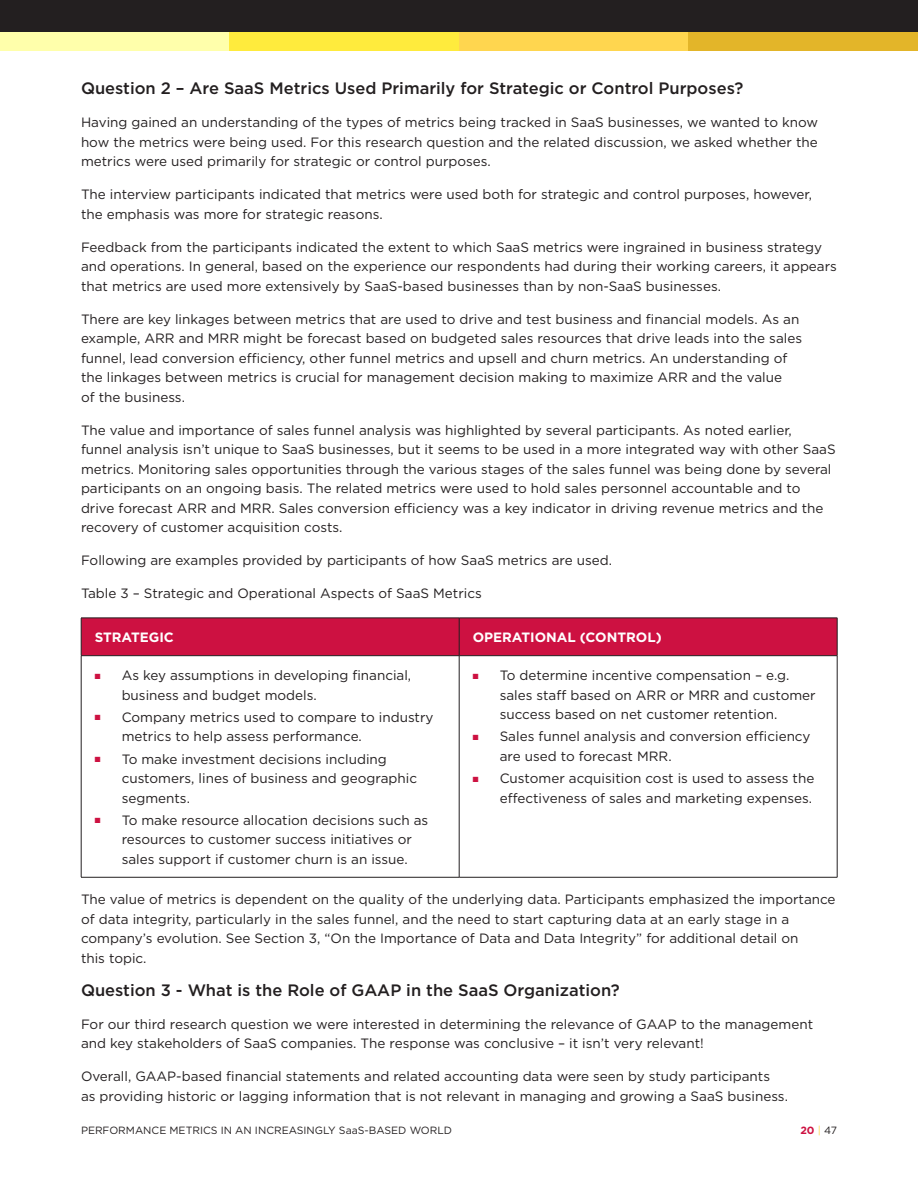
<style>
.page{position:relative;width:918px;height:1188px;background:#fff}
.page>*{position:absolute;margin:0;border:0;box-sizing:border-box;transform-origin:0 0}
.t1{font:500 16.5px "Gotham";color:#231f20}
.Body{font:13.5px/19.5px "Gotham";color:#231f20}
.Table_Header{font:700 13.5px "Gotham";color:#fff}
.t2{font:10.5px "Gotham";color:#231f20}
.t3{font:700 10.5px "Gotham";color:#cd1141}
.s1{color:#cd1141}
.s2{font-weight:400;color:#fed64d}
.s3{font-weight:400;color:#231f20}
</style>
<div class="page">
<div style="left:0;top:0;width:918px;height:32px;background:#231f20"></div>
<div style="left:0;top:32px;width:230px;height:19px;background:#ffffab"></div>
<div style="left:230px;top:32px;width:229px;height:19px;background:#ffeb3d"></div>
<div style="left:459px;top:32px;width:229px;height:19px;background:#ffd64f"></div>
<div style="left:688px;top:32px;width:230px;height:19px;background:#e3b529"></div>
<div style="left:82px;top:619px;width:755px;height:36px;background:#cd1141"></div>
<hr style="left:81px;top:656px;width:1px;height:221px;background:#231f20">
<hr style="left:459px;top:656px;width:1px;height:221px;background:#231f20">
<hr style="left:837px;top:656px;width:1px;height:221px;background:#231f20">
<hr style="left:81px;top:877px;width:378px;height:1px;background:#231f20">
<hr style="left:459px;top:877px;width:378px;height:1px;background:#231f20">
<hr style="left:81px;top:618px;width:378px;height:1px;background:#231f20">
<hr style="left:81px;top:618px;width:1px;height:37px;background:#231f20">
<hr style="left:459px;top:618px;width:378px;height:1px;background:#231f20">
<hr style="left:459px;top:618px;width:1px;height:37px;background:#231f20">
<hr style="left:837px;top:618px;width:1px;height:37px;background:#231f20">
<hr style="left:81px;top:655px;width:378px;height:1px;background:#231f20">
<hr style="left:459px;top:655px;width:378px;height:1px;background:#231f20">
<h3 class="t1" style="left:81px;top:78px;width:664px">Question 2 – Are SaaS Metrics Used Primarily for Strategic or Control Purposes?</h3>
<p class="Body" style="left:81px;top:112px;width:739px;text-align:justify">Having gained an understanding of the types of metrics being tracked in SaaS businesses, we wanted to know how the metrics were being used. For this research question and the related discussion, we asked whether the metrics were used primarily for strategic or control purposes.</p>
<p class="Body" style="left:81px;top:184px;width:733px">The interview participants indicated that metrics were used both for strategic and control purposes, however, the emphasis was more for strategic reasons.</p>
<p class="Body" style="left:81px;top:237px;width:757px">Feedback from the participants indicated the extent to which SaaS metrics were ingrained in business strategy and operations. In general, based on the experience our respondents had during their working careers, it appears that metrics are used more extensively by SaaS-based businesses than by non-SaaS businesses.</p>
<p class="Body" style="left:81px;top:309px;width:723px">There are key linkages between metrics that are used to drive and test business and financial models. As an example, ARR and MRR might be forecast based on budgeted sales resources that drive leads into the sales funnel, lead conversion efficiency, other funnel metrics and upsell and churn metrics. An understanding of the linkages between metrics is crucial for management decision making to maximize ARR and the value<br>of the business.</p>
<p class="Body" style="left:81px;top:420px;width:756px">The value and importance of sales funnel analysis was highlighted by several participants. As noted earlier, funnel analysis isn’t unique to SaaS businesses, but it seems to be used in a more integrated way with other SaaS metrics. Monitoring sales opportunities through the various stages of the sales funnel was being done by several participants on an ongoing basis. The related metrics were used to hold sales personnel accountable and to drive forecast ARR and MRR. Sales conversion efficiency was a key indicator in driving revenue metrics and the recovery of customer acquisition costs.</p>
<p class="Body" style="left:81px;top:550px;width:533px">Following are examples provided by participants of how SaaS metrics are used.</p>
<p class="Body" style="left:81px;top:583px;width:402px">Table 3 – Strategic and Operational Aspects of SaaS Metrics</p>
<p class="Table_Header" style="left:95px;top:628px;width:81px">STRATEGIC</p>
<p class="Table_Header" style="left:473px;top:628px;width:191px">OPERATIONAL (CONTROL)</p>
<p class="Body" style="left:122px;top:665px;width:291px;text-indent:-27px"><span class="s1">■</span> As key assumptions in developing financial, business and budget models.</p>
<p class="Body" style="left:122px;top:707px;width:313px;text-indent:-27px"><span class="s1">■</span> Company metrics used to compare to industry metrics to help assess performance.</p>
<p class="Body" style="left:122px;top:749px;width:297px;text-indent:-27px"><span class="s1">■</span> To make investment decisions including customers, lines of business and geographic segments.</p>
<p class="Body" style="left:122px;top:810px;width:308px;text-indent:-27px"><span class="s1">■</span> To make resource allocation decisions such as resources to customer success initiatives or sales support if customer churn is an issue.</p>
<p class="Body" style="left:500px;top:665px;width:318px;text-indent:-27px"><span class="s1">■</span> To determine incentive compensation – e.g. sales staff based on ARR or MRR and customer success based on net customer retention.</p>
<p class="Body" style="left:500px;top:727px;width:312px;text-indent:-27px"><span class="s1">■</span> Sales funnel analysis and conversion efficiency are used to forecast MRR.</p>
<p class="Body" style="left:473px;top:768px;width:343px;text-align:right"><span class="s1">■</span> Customer acquisition cost is used to assess the effectiveness of sales and marketing expenses.</p>
<p class="Body" style="left:81px;top:890px;width:756px">The value of metrics is dependent on the quality of the underlying data. Participants emphasized the importance of data integrity, particularly in the sales funnel, and the need to start capturing data at an early stage in a company’s evolution. See Section 3, “On the Importance of Data and Data Integrity” for additional detail on<br>this topic.</p>
<h3 class="t1" style="left:81px;top:979px;width:540px">Question 3 - What is the Role of GAAP in the SaaS Organization?</h3>
<p class="Body" style="left:81px;top:1014px;width:734px">For our third research question we were interested in determining the relevance of GAAP to the management and key stakeholders of SaaS companies. The response was conclusive – it isn’t very relevant!</p>
<p class="Body" style="left:81px;top:1067px;width:709px">Overall, GAAP-based financial statements and related accounting data were seen by study participants<br>as providing historic or lagging information that is not relevant in managing and growing a SaaS business.</p>
<p class="t2" style="left:81px;top:1124px;width:373px">PERFORMANCE METRICS IN AN INCREASINGLY SaaS-BASED WORLD</p>
<p class="t3" style="left:800px;top:1123px;width:38px">20 <span class="s2">|</span> <span class="s3">47</span></p>
</div>
